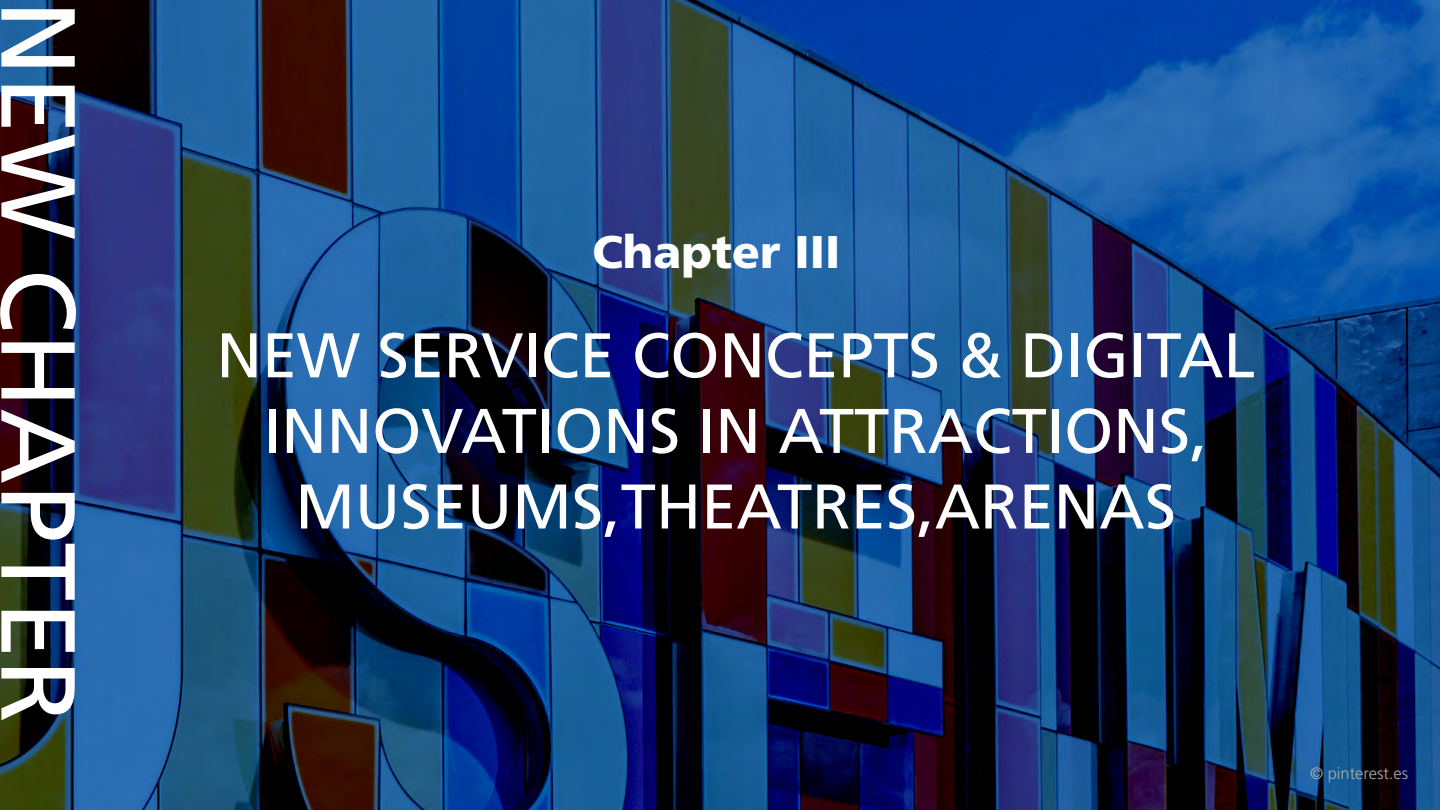
<style>
.page{position:relative;width:1440px;height:810px;background:#fff}
.page>*{position:absolute;margin:0;border:0;box-sizing:border-box;transform-origin:0 0}
.t1{font:105px "Frutiger LT Std";color:#fff}
.t2{font:63px/75.6px "Frutiger LT Std";color:#fff;text-align:center}
.t3{font:900 45.75px "Frutiger LT Std";color:#fff}
.t4{font:300 16.5px "Frutiger LT";color:#aaaba9}
</style>
<div class="page">
<img style="left:0;top:1px;width:1440px;height:809px">
<p class="t1" style="left:100px;top:0;width:725px;rotate:90deg">NEW CHAPTER</p>
<p class="t3" style="left:592px;top:224px;width:249px">Chapter III</p>
<p class="t2" style="left:216px;top:318px;width:1040px">NEW SERVICE CONCEPTS &amp; DIGITAL<br>INNOVATIONS IN ATTRACTIONS,<br>MUSEUMS,THEATRES,ARENAS</p>
<p class="t4" style="left:1310px;top:764px;width:100px">© pinterest.es</p>
</div>
